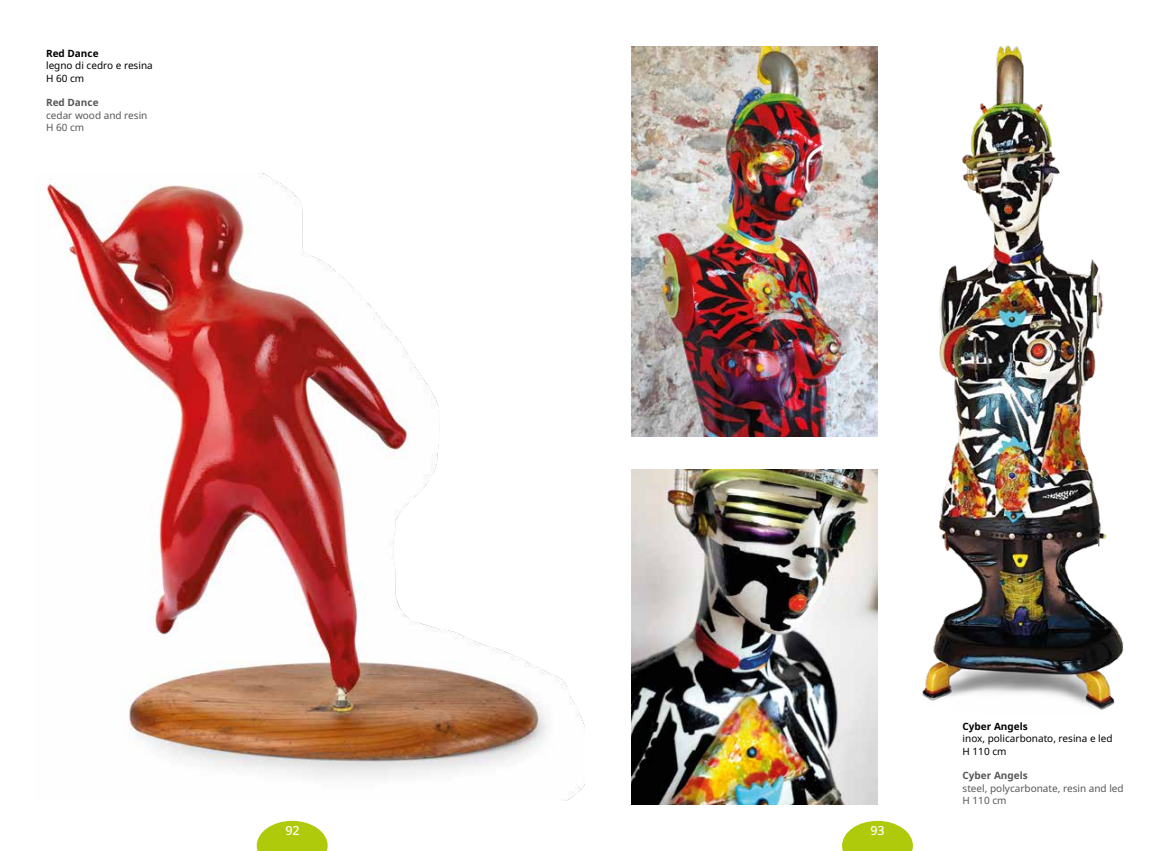
<style>
.page{position:relative;width:1170px;height:851px;background:#fff}
.page>*{position:absolute;margin:0;border:0;box-sizing:border-box;transform-origin:0 0}
.t1{font:500 12.5px "Noto Sans";color:#fff}
.t2{font:10px/12.5px "Noto Sans";color:#575756}
.t3{font:10px/12.5px "Noto Sans";color:#000}
.t4{font:700 10px "Noto Sans";color:#575756}
.t5{font:700 10px "Noto Sans";color:#000}
</style>
<div class="page">
<img style="left:36px;top:173px;width:549px;height:627px">
<svg style="left:257px;top:820px;width:70px;height:30px"></svg>
<img style="left:922px;top:45px;width:202px;height:665px">
<svg style="left:842px;top:820px;width:70px;height:30px"></svg>
<img style="left:631px;top:46px;width:246px;height:390px">
<img style="left:631px;top:469px;width:246px;height:335px">
<p class="t5" style="left:46px;top:46px;width:54px">Red Dance</p>
<p class="t3" style="left:46px;top:60px;width:108px">legno di cedro e resina<br>H 60 cm</p>
<p class="t4" style="left:46px;top:96px;width:54px">Red Dance</p>
<p class="t2" style="left:46px;top:109px;width:103px">cedar wood and resin<br>H 60 cm</p>
<p class="t1" style="left:285px;top:821px;width:16px">92</p>
<p class="t1" style="left:870px;top:821px;width:16px">93</p>
<p class="t5" style="left:962px;top:718px;width:67px">Cyber Angels</p>
<p class="t3" style="left:962px;top:732px;width:151px">inox, policarbonato, resina e led<br>H 110 cm</p>
<p class="t4" style="left:962px;top:768px;width:67px">Cyber Angels</p>
<p class="t2" style="left:962px;top:782px;width:163px">steel, polycarbonate, resin and led<br>H 110 cm</p>
</div>
